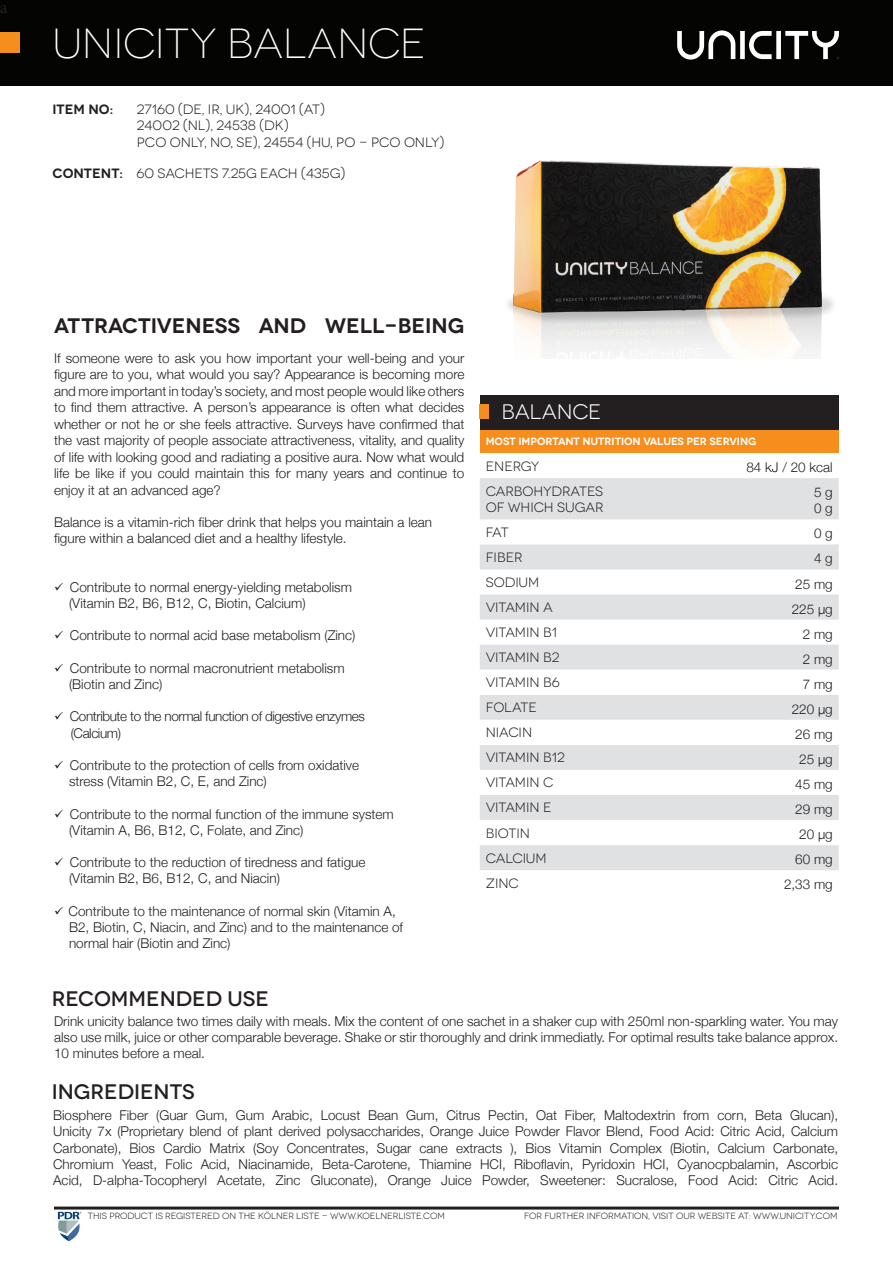
<style>
.page{position:relative;width:893px;height:1263px;background:#fff}
.page>*{position:absolute;margin:0;border:0;box-sizing:border-box;transform-origin:0 0}
.t1{font:300 42px "Novecentowide";letter-spacing:-.005em;color:#fff}
.t2{font:600 21px "Novecentowide";color:#231f20}
.t3{font:500 21px "Novecentowide";color:#231f20}
.t4{font:21px "Novecentowide";letter-spacing:-.01em;color:#fff}
.t5{font:18px "Minion Pro";color:#231f20}
.t6{font:300 13.5px/16.5px "Helvetica Neue";color:#231f20;text-align:justify}
.t7{font:13.5px/16.5px "Novecentowide";color:#231f20}
.t8{font:300 13.5px "Helvetica Neue";letter-spacing:-.03em;color:#231f20}
.t9{font:600 13.5px "Novecentowide";color:#231f20}
.t10{font:600 10.5px "Novecentowide";letter-spacing:-.005em;color:#fff}
.t11{font:9px "Novecentowide";color:#231f20}
.s1{font-weight:600}
</style>
<div class="page">
<div style="left:0;top:0;width:892px;height:86px;background:#040503"></div>
<div style="left:0;top:32px;width:19px;height:20px;background:#f68e1e"></div>
<svg style="left:677px;top:30px;width:162px;height:30px"></svg>
<div style="left:480px;top:395px;width:359px;height:36px;background:#231f20"></div>
<div style="left:480px;top:431px;width:359px;height:22px;background:#f68e1e"></div>
<svg style="left:480px;top:478px;width:359px;height:392px;fill:#e0e1e3"></svg>
<svg style="left:480px;top:670px;width:359px;height:175px"></svg>
<div style="left:480px;top:404px;width:9px;height:15px;background:#f68e1e"></div>
<hr style="left:54px;top:1206px;width:785px;height:3px;background:#231f20">
<img style="left:507px;top:160px;width:326px;height:193px">
<img style="left:57px;top:1212px;width:25px;height:29px">
<p class="t5" style="left:-1px;top:-5px;width:9px">a</p>
<p class="t1" style="left:53px;top:19px;width:375px">UNICITY BALANCE</p>
<p class="t9" style="left:53px;top:101px;width:62px">ITEM NO:</p>
<p class="t7" style="left:137px;top:101px;width:190px">27160 (DE, IR, UK), 24001 (AT)<br>24002 (NL), 24538 (DK)</p>
<p class="t7" style="left:137px;top:134px;width:309px">PCO ONLY, NO, SE), 24554 (HU, PO - PCO ONLY)</p>
<p class="t7" style="left:53px;top:165px;width:294px"><span class="s1">CONTENT:</span> 60 SACHETS 7.25G EACH (435G)</p>
<p class="t2" style="left:54px;top:312px;width:412px">ATTRACTIVENESS AND WELL-BEING</p>
<p class="t6" style="left:54px;top:348px;width:412px">If someone were to ask you how important your well-being and your figure are to you, what would you say? Appearance is becoming more and more important in today’s society, and most people would like others to find them attractive. A person’s appearance is often what decides whether or not he or she feels attractive. Surveys have confirmed that the vast majority of people associate attractiveness, vitality, and quality of life with looking good and radiating a positive aura. Now what would life be like if you could maintain this for many years and continue to enjoy it at an advanced age?</p>
<p class="t6" style="left:54px;top:513px;width:380px">Balance is a vitamin-rich fiber drink that helps you maintain a lean figure within a balanced diet and a healthy lifestyle.</p>
<p class="t6" style="left:54px;top:578px;width:299px">✓ Contribute to normal energy-yielding metabolism</p>
<p class="t6" style="left:69px;top:594px;width:238px">(Vitamin B2, B6, B12, C, Biotin, Calcium)</p>
<p class="t6" style="left:54px;top:626px;width:303px">✓ Contribute to normal acid base metabolism (Zinc)</p>
<p class="t6" style="left:54px;top:659px;width:292px">✓ Contribute to normal macronutrient metabolism</p>
<p class="t6" style="left:69px;top:675px;width:95px">(Biotin and Zinc)</p>
<p class="t8" style="left:54px;top:706px;width:312px">✓ Contribute to the normal function of digestive enzymes</p>
<p class="t8" style="left:71px;top:722px;width:52px">(Calcium)</p>
<p class="t6" style="left:54px;top:756px;width:307px">✓ Contribute to the protection of cells from oxidative</p>
<p class="t6" style="left:69px;top:772px;width:199px">stress (Vitamin B2, C, E, and Zinc)</p>
<p class="t6" style="left:54px;top:804px;width:341px">✓ Contribute to the normal function of the immune system</p>
<p class="t6" style="left:69px;top:821px;width:236px">(Vitamin A, B6, B12, C, Folate, and Zinc)</p>
<p class="t6" style="left:54px;top:853px;width:313px">✓ Contribute to the reduction of tiredness and fatigue</p>
<p class="t6" style="left:69px;top:869px;width:212px">(Vitamin B2, B6, B12, C, and Niacin)</p>
<p class="t6" style="left:54px;top:902px;width:343px">✓ Contribute to the maintenance of normal skin (Vitamin A,</p>
<p class="t6" style="left:69px;top:918px;width:336px">B2, Biotin, C, Niacin, and Zinc) and to the maintenance of</p>
<p class="t6" style="left:69px;top:934px;width:163px">normal hair (Biotin and Zinc)</p>
<p class="t3" style="left:52px;top:986px;width:219px">RECOMMENDED USE</p>
<p class="t4" style="left:502px;top:399px;width:101px">BALANCE</p>
<p class="t10" style="left:486px;top:435px;width:272px">MOST IMPORTANT NUTRITION VALUES PER SERVING</p>
<p class="t7" style="left:486px;top:458px;width:55px">ENERGY</p>
<p class="t6" style="left:746px;top:458px;width:88px">84 kJ / 20 kcal</p>
<p class="t7" style="left:486px;top:483px;width:119px">CARBOHYDRATES</p>
<p class="t7" style="left:486px;top:499px;width:119px">OF WHICH SUGAR</p>
<p class="t6" style="left:814px;top:483px;width:20px">5 g</p>
<p class="t6" style="left:814px;top:499px;width:20px">0 g</p>
<p class="t7" style="left:486px;top:524px;width:24px">FAT</p>
<p class="t6" style="left:814px;top:524px;width:20px">0 g</p>
<p class="t7" style="left:486px;top:549px;width:38px">FIBER</p>
<p class="t6" style="left:814px;top:549px;width:20px">4 g</p>
<p class="t7" style="left:486px;top:574px;width:55px">SODIUM</p>
<p class="t6" style="left:795px;top:574px;width:39px">25 mg</p>
<p class="t7" style="left:486px;top:599px;width:68px">VITAMIN A</p>
<p class="t6" style="left:792px;top:599px;width:43px">225 μg</p>
<p class="t7" style="left:486px;top:624px;width:73px">VITAMIN B1</p>
<p class="t6" style="left:803px;top:625px;width:32px">2 mg</p>
<p class="t7" style="left:486px;top:649px;width:75px">VITAMIN B2</p>
<p class="t6" style="left:803px;top:650px;width:32px">2 mg</p>
<p class="t7" style="left:486px;top:674px;width:75px">VITAMIN B6</p>
<p class="t6" style="left:803px;top:675px;width:32px">7 mg</p>
<p class="t7" style="left:486px;top:699px;width:53px">FOLATE</p>
<p class="t6" style="left:792px;top:700px;width:43px">220 μg</p>
<p class="t7" style="left:486px;top:724px;width:48px">NIACIN</p>
<p class="t6" style="left:795px;top:725px;width:39px">26 mg</p>
<p class="t7" style="left:486px;top:749px;width:80px">VITAMIN B12</p>
<p class="t6" style="left:799px;top:750px;width:35px">25 μg</p>
<p class="t7" style="left:486px;top:774px;width:69px">VITAMIN C</p>
<p class="t6" style="left:795px;top:775px;width:39px">45 mg</p>
<p class="t7" style="left:486px;top:799px;width:67px">VITAMIN E</p>
<p class="t6" style="left:795px;top:800px;width:39px">29 mg</p>
<p class="t7" style="left:486px;top:825px;width:46px">BIOTIN</p>
<p class="t6" style="left:799px;top:825px;width:35px">20 μg</p>
<p class="t7" style="left:486px;top:850px;width:62px">CALCIUM</p>
<p class="t6" style="left:795px;top:850px;width:39px">60 mg</p>
<p class="t7" style="left:486px;top:875px;width:35px">ZINC</p>
<p class="t6" style="left:784px;top:875px;width:50px">2,33 mg</p>
<p class="t6" style="left:54px;top:1012px;width:786px">Drink unicity balance two times daily with meals. Mix the content of one sachet in a shaker cup with 250ml non-sparkling water. You may also use milk, juice or other comparable beverage. Shake or stir thoroughly and drink immediatly. For optimal results take balance approx.<br>10 minutes before a meal.</p>
<p class="t3" style="left:52px;top:1079px;width:144px">INGREDIENTS</p>
<p class="t6" style="left:53px;top:1106px;width:786px">Biosphere Fiber (Guar Gum, Gum Arabic, Locust Bean Gum, Citrus Pectin, Oat Fiber, Maltodextrin from corn, Beta Glucan), Unicity 7x (Proprietary blend of plant derived polysaccharides, Orange Juice Powder Flavor Blend, Food Acid: Citric Acid, Calcium Carbonate), Bios Cardio Matrix (Soy Concentrates, Sugar cane extracts ), Bios Vitamin Complex (Biotin, Calcium Carbonate, Chromium Yeast, Folic Acid, Niacinamide, Beta-Carotene, Thiamine HCI, Riboflavin, Pyridoxin HCI, Cyanocpbalamin, Ascorbic Acid, D-alpha-Tocopheryl Acetate, Zinc Gluconate), Orange Juice Powder, Sweetener: Sucralose, Food Acid: Citric Acid.</p>
<p class="t11" style="left:88px;top:1211px;width:359px">THIS PRODUCT IS REGISTERED ON THE KÖLNER LISTE - WWW.KOELNERLISTE.COM</p>
<p class="t11" style="left:524px;top:1211px;width:315px">FOR FURTHER INFORMATION, VISIT OUR WEBSITE AT: WWW.UNICITY.COM</p>
</div>
